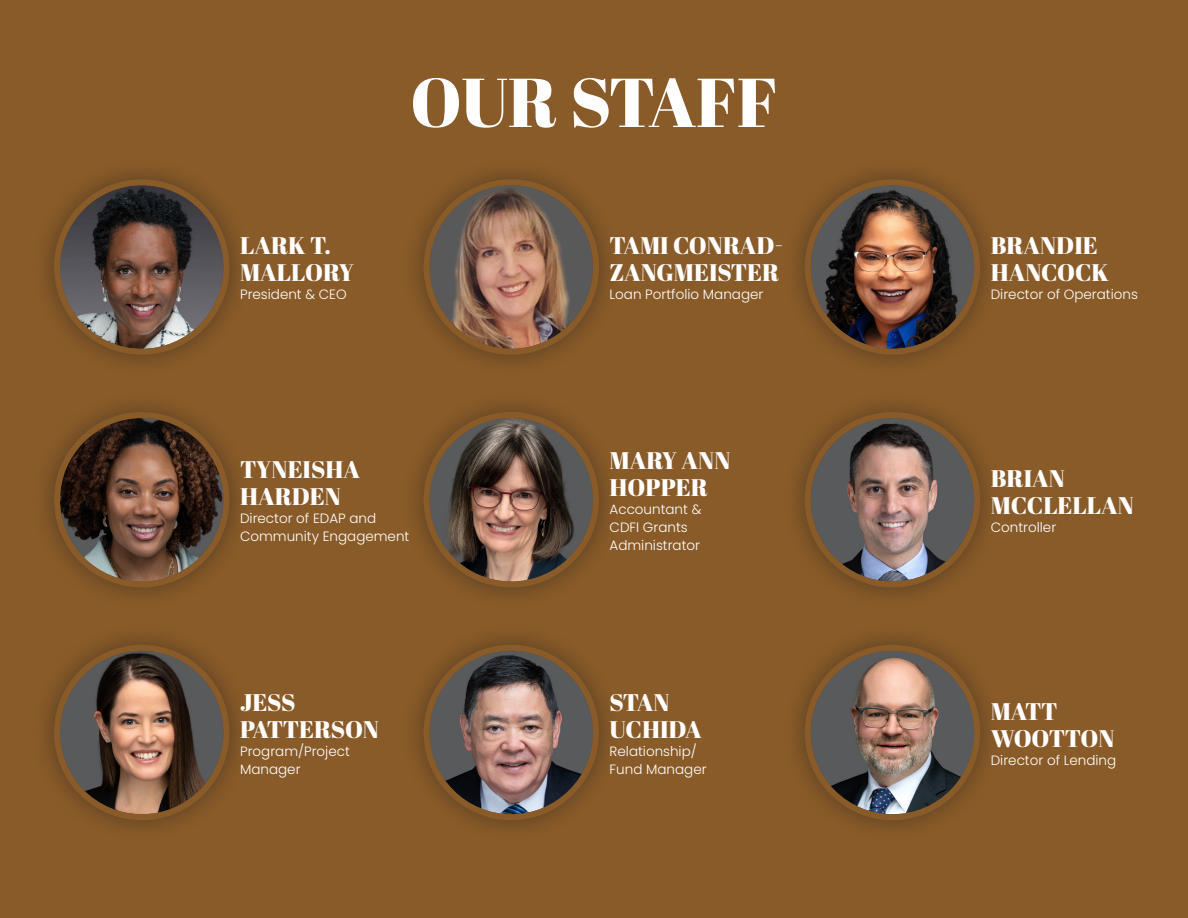
<style>
.page{position:relative;width:1188px;height:918px;background:#895b28}
.page>*{position:absolute;margin:0;border:0;box-sizing:border-box;transform-origin:0 0}
.t1{font:69px "Abril Fatface";letter-spacing:-.005em;color:#fff}
.t2{font:24px/27px "Abril Fatface";color:#fff}
.t3{font:24px "Abril Fatface";letter-spacing:-.025em;color:#fff}
.t4{font:300 13.5px/18px "Poppins";color:#fff}
</style>
<div class="page">
<div style="left:32px;top:157px;width:220px;height:220px;background:#231f20;opacity:.5"></div>
<img style="left:60px;top:185px;width:164px;height:164px;border-radius:82px">
<div style="left:54px;top:179px;width:176px;height:176px;border:6px solid #895b28;border-radius:50%"></div>
<div style="left:783px;top:157px;width:219px;height:220px;background:#231f20;opacity:.5"></div>
<img style="left:811px;top:185px;width:163px;height:164px;border-radius:82px">
<div style="left:805px;top:179px;width:175px;height:176px;border:6px solid #895b28;border-radius:50%"></div>
<div style="left:401px;top:157px;width:220px;height:220px;background:#231f20;opacity:.5"></div>
<img style="left:430px;top:185px;width:163px;height:164px;border-radius:82px">
<div style="left:424px;top:179px;width:175px;height:176px;border:6px solid #895b28;border-radius:50%"></div>
<div style="left:783px;top:623px;width:219px;height:219px;background:#231f20;opacity:.5"></div>
<img style="left:811px;top:651px;width:163px;height:163px;border-radius:82px">
<div style="left:805px;top:645px;width:175px;height:175px;border:6px solid #895b28;border-radius:50%"></div>
<div style="left:32px;top:623px;width:220px;height:219px;background:#231f20;opacity:.5"></div>
<img style="left:60px;top:651px;width:164px;height:163px;border-radius:82px">
<div style="left:54px;top:645px;width:176px;height:175px;border:6px solid #895b28;border-radius:50%"></div>
<div style="left:401px;top:623px;width:220px;height:219px;background:#231f20;opacity:.5"></div>
<img style="left:430px;top:651px;width:163px;height:163px;border-radius:82px">
<div style="left:424px;top:645px;width:175px;height:175px;border:6px solid #895b28;border-radius:50%"></div>
<div style="left:783px;top:390px;width:219px;height:220px;background:#231f20;opacity:.5"></div>
<img style="left:811px;top:418px;width:163px;height:164px;border-radius:82px">
<div style="left:805px;top:412px;width:175px;height:176px;border:6px solid #895b28;border-radius:50%"></div>
<div style="left:401px;top:390px;width:220px;height:220px;background:#231f20;opacity:.5"></div>
<img style="left:430px;top:418px;width:163px;height:164px;border-radius:82px">
<div style="left:424px;top:412px;width:175px;height:176px;border:6px solid #895b28;border-radius:50%"></div>
<div style="left:32px;top:390px;width:220px;height:220px;background:#231f20;opacity:.5"></div>
<img style="left:60px;top:418px;width:164px;height:164px;border-radius:82px">
<div style="left:54px;top:412px;width:176px;height:176px;border:6px solid #895b28;border-radius:50%"></div>
<p class="t2" style="left:240px;top:232px;width:116px">LARK T.<br>MALLORY</p>
<p class="t4" style="left:240px;top:286px;width:108px">President &amp; CEO</p>
<p class="t1" style="left:410px;top:54px;width:369px">OUR STAFF</p>
<p class="t2" style="left:610px;top:232px;width:175px">TAMI CONRAD-<br>ZANGMEISTER</p>
<p class="t4" style="left:610px;top:286px;width:155px">Loan Portfolio Manager</p>
<p class="t2" style="left:240px;top:455px;width:122px">TYNEISHA<br>HARDEN</p>
<p class="t4" style="left:240px;top:509px;width:171px">Director of EDAP and<br>Community Engagement</p>
<p class="t2" style="left:240px;top:688px;width:141px">JESS<br>PATTERSON</p>
<p class="t4" style="left:240px;top:742px;width:111px">Program/Project</p>
<p class="t4" style="left:240px;top:760px;width:62px">Manager</p>
<p class="t2" style="left:610px;top:446px;width:122px">MARY ANN<br>HOPPER</p>
<p class="t4" style="left:610px;top:500px;width:93px">Accountant &amp;</p>
<p class="t4" style="left:610px;top:518px;width:80px">CDFI Grants</p>
<p class="t4" style="left:610px;top:536px;width:92px">Administrator</p>
<p class="t2" style="left:610px;top:688px;width:61px">STAN</p>
<p class="t2" style="left:610px;top:715px;width:94px">UCHIDA</p>
<p class="t4" style="left:610px;top:742px;width:89px">Relationship/</p>
<p class="t4" style="left:610px;top:760px;width:99px">Fund Manager</p>
<p class="t2" style="left:991px;top:232px;width:120px">BRANDIE<br>HANCOCK</p>
<p class="t4" style="left:991px;top:286px;width:149px">Director of Operations</p>
<p class="t2" style="left:991px;top:464px;width:76px">BRIAN</p>
<p class="t2" style="left:991px;top:491px;width:145px">MCCLELLAN</p>
<p class="t4" style="left:991px;top:518px;width:67px">Controller</p>
<p class="t2" style="left:991px;top:697px;width:68px">MATT</p>
<p class="t3" style="left:991px;top:721px;width:125px">WOOTTON</p>
<p class="t4" style="left:991px;top:751px;width:127px">Director of Lending</p>
</div>
